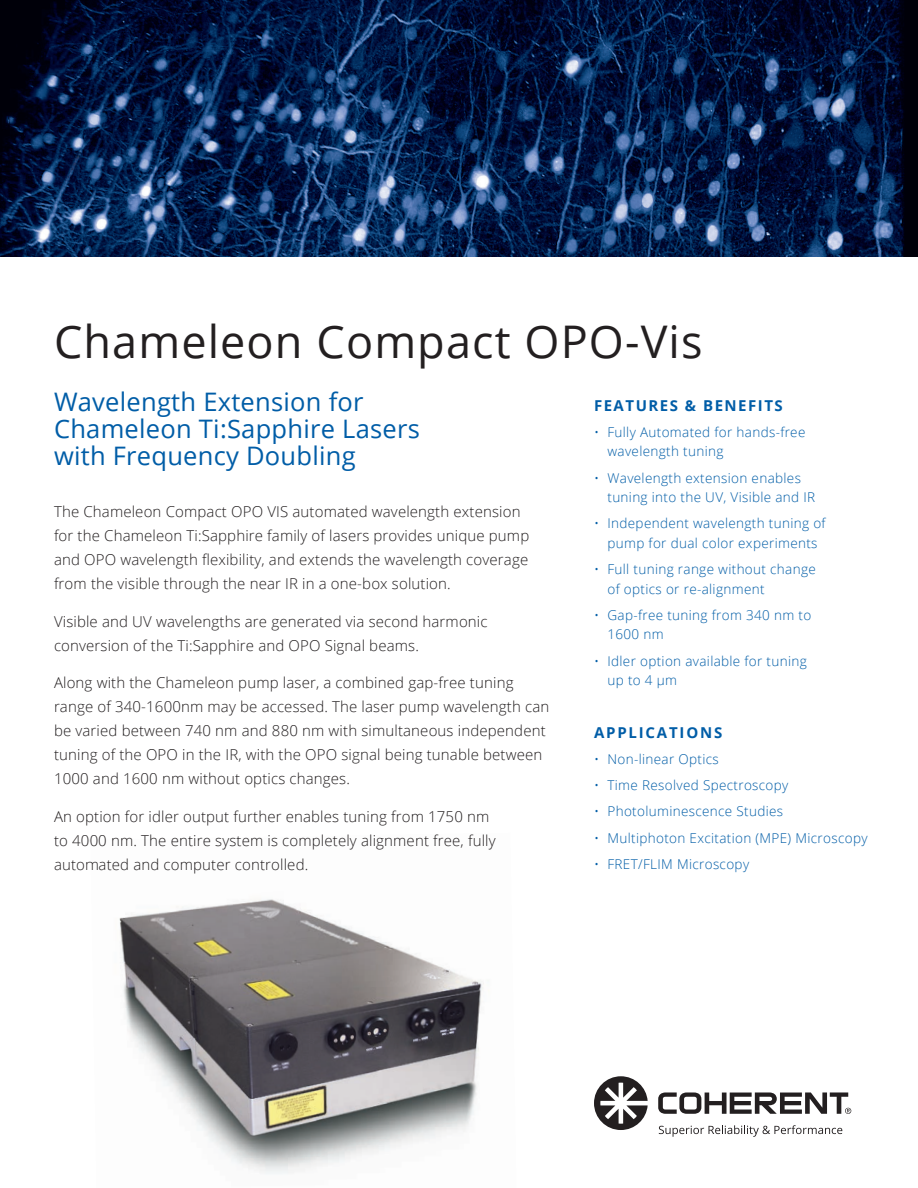
<style>
.page{position:relative;width:918px;height:1188px;background:#fff}
.page>*{position:absolute;margin:0;border:0;box-sizing:border-box;transform-origin:0 0}
.t1{font:45px "Open Sans";letter-spacing:.025em;color:#231f20}
.Subtitle{font:25.5px/27px "Open Sans";letter-spacing:.01em;color:#015da7}
.Body{font:300 15px/24px "Open Sans";letter-spacing:.01em;color:#231f20}
.FEATURES_BENEFITS_AP{font:700 15px "Open Sans";letter-spacing:.1em;color:#015da7}
.FEATURES_BENEFITS_AP-2{font:700 15px "Open Sans";letter-spacing:.12em;color:#015da7}
.Bullets{font:300 13.5px/19.5px "Open Sans";letter-spacing:.025em;color:#015da7}
</style>
<div class="page">
<svg style="left:659px;top:1125px;width:183px;height:12px"></svg>
<svg style="left:658px;top:1092px;width:193px;height:22px"></svg>
<svg style="left:594px;top:1076px;width:54px;height:54px"></svg>
<img style="left:0;top:0;width:918px;height:256px">
<img style="left:119px;top:899px;width:365px;height:275px">
<p class="t1" style="left:54px;top:311px;width:650px">Chameleon Compact OPO-Vis</p>
<p class="Subtitle" style="left:54px;top:387px;width:367px">Wavelength Extension for<br>Chameleon Ti:Sapphire Lasers with Frequency Doubling</p>
<p class="Body" style="left:54px;top:499px;width:477px">The Chameleon Compact OPO VIS automated wavelength extension for the Chameleon Ti:Sapphire family of lasers provides unique pump and OPO wavelength flexibility, and extends the wavelength coverage from the visible through the near IR in a one-box solution.</p>
<p class="Body" style="left:54px;top:609px;width:435px">Visible and UV wavelengths are generated via second harmonic conversion of the Ti:Sapphire and OPO Signal beams.</p>
<p class="Body" style="left:54px;top:670px;width:497px">Along with the Chameleon pump laser, a combined gap-free tuning range of 340-1600nm may be accessed. The laser pump wavelength can be varied between 740 nm and 880 nm with simultaneous independent tuning of the OPO in the IR, with the OPO signal being tunable between 1000 and 1600 nm without optics changes.</p>
<p class="Body" style="left:54px;top:804px;width:443px">An option for idler output further enables tuning from 1750 nm to 4000 nm. The entire system is completely alignment free, fully automated and computer controlled.</p>
<p class="FEATURES_BENEFITS_AP" style="left:594px;top:395px;width:190px">FEATURES &amp; BENEFITS</p>
<p class="Bullets" style="left:608px;top:422px;width:199px;text-indent:-14px">• Fully Automated for hands-free wavelength tuning</p>
<p class="Bullets" style="left:608px;top:468px;width:209px;text-indent:-14px">• Wavelength extension enables tuning into the UV, Visible and IR</p>
<p class="Bullets" style="left:594px;top:513px;width:233px;text-align:center">• Independent wavelength tuning of pump for dual color experiments</p>
<p class="Bullets" style="left:608px;top:559px;width:210px;text-indent:-14px">• Full tuning range without change of optics or re-alignment</p>
<p class="Bullets" style="left:608px;top:605px;width:205px;text-indent:-14px">• Gap-free tuning from 340 nm to<br>1600 nm</p>
<p class="Bullets" style="left:608px;top:651px;width:201px;text-indent:-14px">• Idler option available for tuning up to 4 µm</p>
<p class="FEATURES_BENEFITS_AP-2" style="left:594px;top:722px;width:130px">APPLICATIONS</p>
<p class="Bullets" style="left:594px;top:749px;width:126px">• Non-linear Optics</p>
<p class="Bullets" style="left:594px;top:775px;width:196px">• Time Resolved Spectroscopy</p>
<p class="Bullets" style="left:594px;top:801px;width:191px">• Photoluminescence Studies</p>
<p class="Bullets" style="left:594px;top:828px;width:275px">• Multiphoton Excitation (MPE) Microscopy</p>
<p class="Bullets" style="left:594px;top:854px;width:157px">• FRET/FLIM Microscopy</p>
</div>
